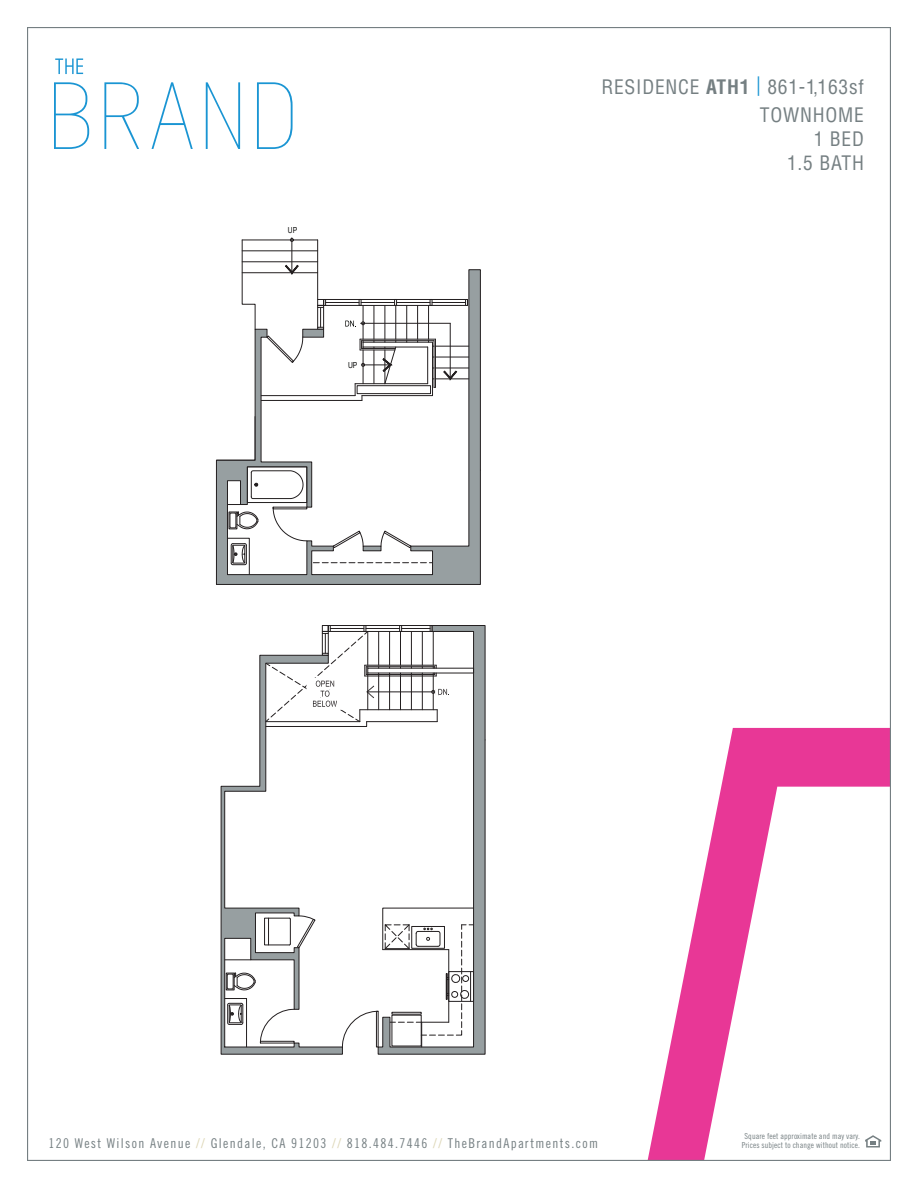
<style>
.page{position:relative;width:918px;height:1188px;background:#fff}
.page>*{position:absolute;margin:0;border:0;box-sizing:border-box;transform-origin:0 0}
.t1{font:condensed 19.5px/28.5px "Helvetica LT Std";letter-spacing:.04em;color:#757f82;text-align:right}
.t2{font:13.5px "Trade Gothic Cond Eighteen";letter-spacing:.1em;color:#757f82}
.t3{font:8.25px/8.2px "Trade Gothic Cond Eighteen";letter-spacing:.01em;color:#757f82;text-align:center}
.t4{font:8.25px "Arial Narrow";color:#040503}
.t5{font:700 8.25px "Arial";color:#040503}
.s1{font-weight:700}
.s2{color:#ddd6b6}
</style>
<div class="page">
<hr style="left:317px;top:240px;width:1px;height:59px;background:#231f20">
<hr style="left:242px;top:262px;width:76px;height:1px;background:#231f20">
<hr style="left:242px;top:251px;width:76px;height:1px;background:#231f20">
<hr style="left:242px;top:240px;width:76px;height:1px;background:#231f20">
<hr style="left:292px;top:238px;width:1px;height:35px;background:#231f20">
<svg style="left:285px;top:265px;width:14px;height:4px"></svg>
<svg style="left:242px;top:240px;width:13px;height:29px"></svg>
<svg style="left:285px;top:237px;width:16px;height:5px"></svg>
<svg style="left:216px;top:269px;width:265px;height:316px"></svg>
<div style="left:363px;top:546px;width:18px;height:5px;border:1px solid #231f20"></div>
<svg style="left:343px;top:1010px;width:35px;height:38px"></svg>
<svg style="left:265px;top:625px;width:113px;height:102px"></svg>
<svg style="left:378px;top:625px;width:108px;height:430px"></svg>
<svg style="left:221px;top:655px;width:122px;height:400px"></svg>
<svg style="left:648px;top:728px;width:241px;height:431px"></svg>
<svg style="left:54px;top:82px;width:239px;height:67px"></svg>
<svg style="left:55px;top:59px;width:28px;height:15px"></svg>
<p class="t4" style="left:288px;top:224px;width:11px">UP</p>
<p class="t5" style="left:286px;top:228px;width:13px">UP</p>
<p class="t4" style="left:348px;top:359px;width:11px">UP</p>
<h1 class="t1" style="left:601px;top:72px;width:264px">RESIDENCE <span class="s1">ATH1</span> <sup>|</sup> 861-1,163sf<br>TOWNHOME</h1>
<h1 class="t1" style="left:787px;top:127px;width:78px;line-height:24px">1 BED<br>1.5 BATH</h1>
<p class="t2" style="left:49px;top:1136px;width:551px">120 West Wilson Avenue <span class="s2">//</span> Glendale, CA 91203 <span class="s2">//</span> 818.484.7446 <span class="s2">//</span> TheBrandApartments.com</p>
<p class="t3" style="left:742px;top:1132px;width:120px">Square feet approximate and may vary.<br>Prices subject to change without notice.</p>
</div>
